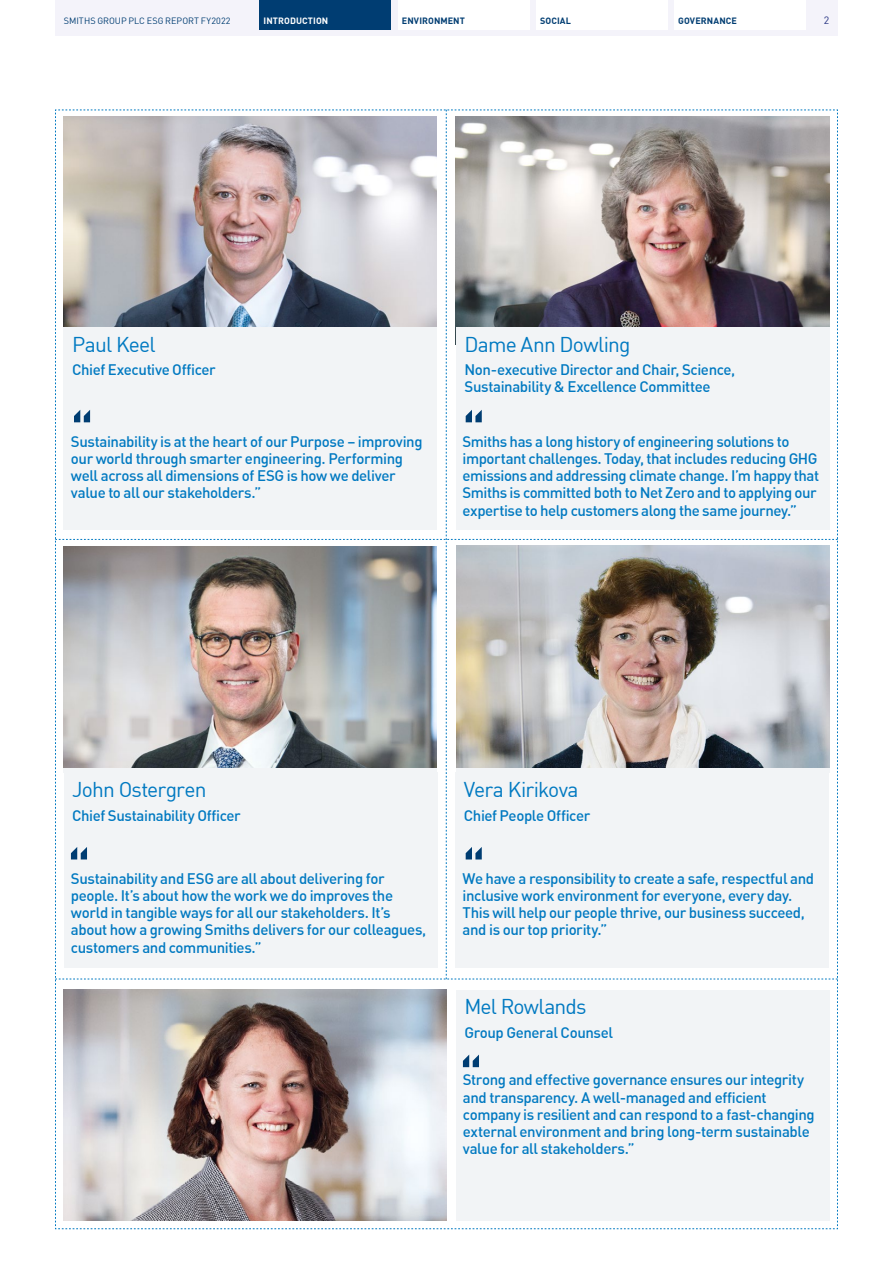
<style>
.page{position:relative;width:893px;height:1263px;background:#fff}
.page>*{position:absolute;margin:0;border:0;box-sizing:border-box;transform-origin:0 0}
.t1{font:21px "DIN";letter-spacing:-.04em;color:#0079c1}
.t2{font:500 15px/17.2px "DIN";letter-spacing:-.03em;color:#0079c1}
.t3{font:10.5px "DIN";color:#283583}
.t4{font:9px "DIN";letter-spacing:.005em;color:#003d72}
.t5{font:700 9px "DIN";letter-spacing:.01em;color:#003d72}
.t6{font:700 9px "DIN";letter-spacing:.01em;color:#fff}
</style>
<div class="page">
<div style="left:55px;top:0;width:783px;height:36px;background:#f4f3fa"></div>
<div style="left:259px;top:0;width:132px;height:30px;background:#003d72"></div>
<div style="left:398px;top:0;width:131px;height:30px;background:#fff"></div>
<div style="left:536px;top:0;width:132px;height:30px;background:#fff"></div>
<div style="left:674px;top:0;width:132px;height:30px;background:#fff"></div>
<img style="left:55px;top:110px;width:783px;height:1119px">
<img style="left:64px;top:546px;width:373px;height:221px">
<img style="left:456px;top:546px;width:373px;height:221px">
<p class="t4" style="left:64px;top:15px;width:168px">SMITHS GROUP PLC ESG REPORT FY2022</p>
<p class="t6" style="left:264px;top:15px;width:66px">INTRODUCTION</p>
<p class="t5" style="left:402px;top:15px;width:65px">ENVIRONMENT</p>
<p class="t5" style="left:540px;top:15px;width:33px">SOCIAL</p>
<p class="t5" style="left:678px;top:15px;width:60px">GOVERNANCE</p>
<p class="t3" style="left:824px;top:14px;width:7px">2</p>
<h1 class="t1" style="left:72px;top:331px;width:85px">Paul Keel</h1>
<p class="t2" style="left:72px;top:361px;width:145px">Chief Executive Officer</p>
<p class="t2" style="left:71px;top:432px;width:353px">Sustainability is at the heart of our Purpose – improving our world through smarter engineering. Performing well across all dimensions of ESG is how we deliver value to all our stakeholders.”</p>
<h1 class="t1" style="left:465px;top:331px;width:167px">Dame Ann Dowling</h1>
<p class="t2" style="left:465px;top:361px;width:272px">Non-executive Director and Chair, Science,<br>Sustainability &amp; Excellence Committee</p>
<p class="t2" style="left:463px;top:432px;width:358px">Smiths has a long history of engineering solutions to important challenges. Today, that includes reducing GHG emissions and addressing climate change. I’m happy that Smiths is committed both to Net Zero and to applying our expertise to help customers along the same journey.”</p>
<h1 class="t1" style="left:72px;top:776px;width:136px">John Ostergren</h1>
<p class="t2" style="left:72px;top:806px;width:170px">Chief Sustainability Officer</p>
<p class="t2" style="left:71px;top:869px;width:357px">Sustainability and ESG are all about delivering for people. It’s about how the work we do improves the world in tangible ways for all our stakeholders. It’s about how a growing Smiths delivers for our colleagues, customers and communities.”</p>
<h1 class="t1" style="left:464px;top:776px;width:116px">Vera Kirikova</h1>
<p class="t2" style="left:464px;top:806px;width:128px">Chief People Officer</p>
<p class="t2" style="left:463px;top:869px;width:353px">We have a responsibility to create a safe, respectful and inclusive work environment for everyone, every day.<br>This will help our people thrive, our business succeed, and is our top priority.”</p>
<h1 class="t1" style="left:464px;top:993px;width:124px">Mel Rowlands</h1>
<p class="t2" style="left:464px;top:1023px;width:150px">Group General Counsel</p>
<p class="t2" style="left:463px;top:1071px;width:353px">Strong and effective governance ensures our integrity and transparency. A well-managed and efficient company is resilient and can respond to a fast-changing external environment and bring long-term sustainable value for all stakeholders.”</p>
</div>
